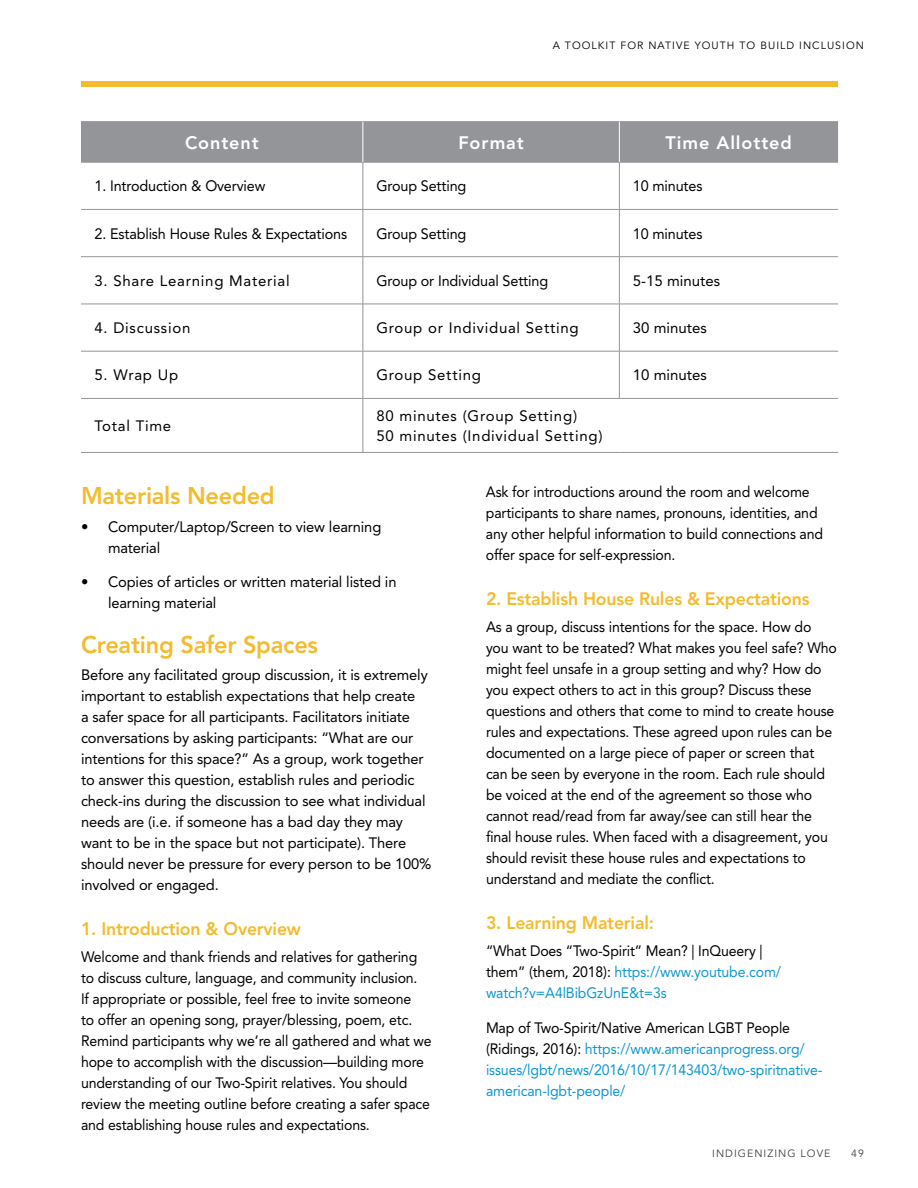
<style>
.page{position:relative;width:918px;height:1188px;background:#fff}
.page>*{position:absolute;margin:0;border:0;box-sizing:border-box;transform-origin:0 0}
.t1{font:800 24px "Avenir LT Pro";letter-spacing:-.01em;color:#f3bb2e}
.t2{font:800 18px "Avenir LT Pro";letter-spacing:-.01em;color:#f3bb2e}
.t3{font:800 18px "Avenir LT Pro";letter-spacing:.05em;color:#fff}
.t4{font:15px/21px "Avenir LT Pro";letter-spacing:-.01em;color:#000;scale:.94 1}
.t5{font:15px/21px "Avenir LT Pro";letter-spacing:-.01em;color:#000}
.t6{font:15px/21px "Avenir LT Pro";letter-spacing:-.01em;color:#0c97d2;scale:.94 1}
.t7{font:15px/19.5px "Avenir LT Pro";letter-spacing:.05em;color:#000}
.t8{font:15px "Avenir LT Pro";letter-spacing:-.01em;color:#000;scale:.96 1}
.t9{font:10.5px "Avenir LT Pro";letter-spacing:.1em;color:#000}
.t10{font:10.5px "Avenir LT Pro";letter-spacing:.1em;color:#414042}
.s1{color:#1097d0}
.s2{color:#000}
</style>
<div class="page">
<div style="left:81px;top:81px;width:757px;height:6px;background:#f3bb2e"></div>
<div style="left:81px;top:122px;width:757px;height:40px;background:#939598"></div>
<hr style="left:81px;top:121px;width:282px;height:1px;background:#939598">
<hr style="left:363px;top:121px;width:256px;height:1px;background:#939598">
<hr style="left:619px;top:121px;width:219px;height:1px;background:#939598">
<hr style="left:81px;top:162px;width:282px;height:1px;background:#939598">
<hr style="left:363px;top:162px;width:256px;height:1px;background:#939598">
<hr style="left:363px;top:162px;width:1px;height:47px;background:#939598">
<hr style="left:619px;top:162px;width:219px;height:1px;background:#939598">
<hr style="left:619px;top:162px;width:1px;height:47px;background:#939598">
<hr style="left:81px;top:209px;width:282px;height:1px;background:#939598">
<hr style="left:363px;top:209px;width:256px;height:1px;background:#939598">
<hr style="left:363px;top:210px;width:1px;height:46px;background:#939598">
<hr style="left:619px;top:209px;width:219px;height:1px;background:#939598">
<hr style="left:619px;top:210px;width:1px;height:46px;background:#939598">
<hr style="left:81px;top:256px;width:282px;height:1px;background:#939598">
<hr style="left:363px;top:256px;width:256px;height:1px;background:#939598">
<hr style="left:363px;top:257px;width:1px;height:47px;background:#939598">
<hr style="left:619px;top:256px;width:219px;height:1px;background:#939598">
<hr style="left:619px;top:257px;width:1px;height:47px;background:#939598">
<hr style="left:81px;top:304px;width:282px;height:1px;background:#939598">
<hr style="left:363px;top:304px;width:256px;height:1px;background:#939598">
<hr style="left:363px;top:304px;width:1px;height:47px;background:#939598">
<hr style="left:619px;top:304px;width:219px;height:1px;background:#939598">
<hr style="left:619px;top:304px;width:1px;height:47px;background:#939598">
<hr style="left:81px;top:351px;width:282px;height:1px;background:#939598">
<hr style="left:363px;top:351px;width:256px;height:1px;background:#939598">
<hr style="left:363px;top:351px;width:1px;height:47px;background:#939598">
<hr style="left:619px;top:351px;width:219px;height:1px;background:#939598">
<hr style="left:619px;top:351px;width:1px;height:47px;background:#939598">
<hr style="left:81px;top:398px;width:282px;height:1px;background:#939598">
<hr style="left:363px;top:398px;width:256px;height:1px;background:#939598">
<hr style="left:363px;top:399px;width:1px;height:53px;background:#939598">
<hr style="left:619px;top:398px;width:219px;height:1px;background:#939598">
<hr style="left:81px;top:452px;width:282px;height:1px;background:#939598">
<hr style="left:363px;top:452px;width:256px;height:1px;background:#939598">
<hr style="left:619px;top:452px;width:219px;height:1px;background:#939598">
<hr style="left:363px;top:122px;width:1px;height:40px;background:#fff">
<hr style="left:619px;top:122px;width:1px;height:40px;background:#fff">
<p class="t9" style="left:553px;top:39px;width:313px">A TOOLKIT FOR NATIVE YOUTH TO BUILD INCLUSION</p>
<p class="t3" style="left:185px;top:132px;width:75px">Content</p>
<p class="t3" style="left:458px;top:132px;width:67px">Format</p>
<p class="t3" style="left:666px;top:132px;width:128px">Time Allotted</p>
<p class="t8" style="left:94px;top:177px;width:180px">1. Introduction &amp; Overview</p>
<p class="t8" style="left:376px;top:177px;width:95px">Group Setting</p>
<p class="t8" style="left:633px;top:177px;width:74px">10 minutes</p>
<p class="t8" style="left:94px;top:224px;width:265px">2. Establish House Rules &amp; Expectations</p>
<p class="t8" style="left:376px;top:224px;width:95px">Group Setting</p>
<p class="t8" style="left:633px;top:224px;width:74px">10 minutes</p>
<p class="t7" style="left:94px;top:271px;width:197px">3. Share Learning Material</p>
<p class="t8" style="left:376px;top:272px;width:180px">Group or Individual Setting</p>
<p class="t5" style="left:633px;top:270px;width:89px">5-15 minutes</p>
<p class="t7" style="left:95px;top:318px;width:97px">4. Discussion</p>
<p class="t7" style="left:376px;top:318px;width:204px">Group or Individual Setting</p>
<p class="t5" style="left:633px;top:317px;width:75px">30 minutes</p>
<p class="t5" style="left:95px;top:365px;width:85px">5. Wrap Up</p>
<p class="t7" style="left:376px;top:365px;width:106px">Group Setting</p>
<p class="t5" style="left:633px;top:365px;width:75px">10 minutes</p>
<p class="t7" style="left:95px;top:416px;width:78px">Total Time</p>
<p class="t7" style="left:376px;top:406px;width:228px">80 minutes (Group Setting)<br>50 minutes (Individual Setting)</p>
<h1 class="t1" style="left:81px;top:482px;width:195px">Materials Needed</h1>
<p class="t5" style="left:108px;top:516px;width:275px;text-indent:-27px">• Computer/Laptop/Screen to view learning material</p>
<p class="t5" style="left:108px;top:572px;width:290px;text-indent:-27px">• Copies of articles or written material listed in learning material</p>
<h1 class="t1" style="left:81px;top:630px;width:239px">Creating Safer Spaces</h1>
<p class="t5" style="left:81px;top:665px;width:352px">Before any facilitated group discussion, it is extremely important to establish expectations that help create<br>a safer space for all participants. Facilitators initiate conversations by asking participants: “What are our intentions for this space?” As a group, work together to answer this question, establish rules and periodic check-ins during the discussion to see what individual needs are (i.e. if someone has a bad day they may want to be in the space but not participate). There should never be pressure for every person to be 100% involved or engaged.</p>
<p class="t2" style="left:81px;top:918px;width:222px">1. Introduction &amp; Overview</p>
<p class="t4" style="left:81px;top:947px;width:375px">Welcome and thank friends and relatives for gathering to discuss culture, language, and community inclusion.<br>If appropriate or possible, feel free to invite someone<br>to offer an opening song, prayer/blessing, poem, etc.<br>Remind participants why we’re all gathered and what we hope to accomplish with the discussion—building more understanding of our Two-Spirit relatives. You should review the meeting outline before creating a safer space and establishing house rules and expectations.</p>
<p class="t4" style="left:486px;top:482px;width:360px">Ask for introductions around the room and welcome participants to share names, pronouns, identities, and any other helpful information to build connections and offer space for self-expression.</p>
<p class="t2" style="left:486px;top:588px;width:325px">2. Establish House Rules &amp; Expectations</p>
<p class="t4" style="left:486px;top:617px;width:375px">As a group, discuss intentions for the space. How do you want to be treated? What makes you feel safe? Who might feel unsafe in a group setting and why? How do you expect others to act in this group? Discuss these questions and others that come to mind to create house rules and expectations. These agreed upon rules can be documented on a large piece of paper or screen that can be seen by everyone in the room. Each rule should be voiced at the end of the agreement so those who cannot read/read from far away/see can still hear the final house rules. When faced with a disagreement, you should revisit these house rules and expectations to understand and mediate the conflict.</p>
<p class="t2" style="left:486px;top:912px;width:169px">3. Learning Material:</p>
<p class="t4" style="left:486px;top:941px;width:316px">“What Does “Two-Spirit” Mean? | InQueery | them” (them, 2018): <span class="s1">https://www.youtube.com/ watch?v=A4lBibGzUnE&amp;t=3s</span></p>
<p class="t6" style="left:486px;top:1017px;width:359px"><span class="s2">Map of Two-Spirit/Native American LGBT People (Ridings, 2016):</span> https://www.americanprogress.org/ issues/lgbt/news/2016/10/17/143403/two-spiritnative&shy;american-lgbt-people/</p>
<p class="t10" style="left:712px;top:1147px;width:120px">INDIGENIZING LOVE</p>
<p class="t10" style="left:851px;top:1147px;width:14px">49</p>
</div>
